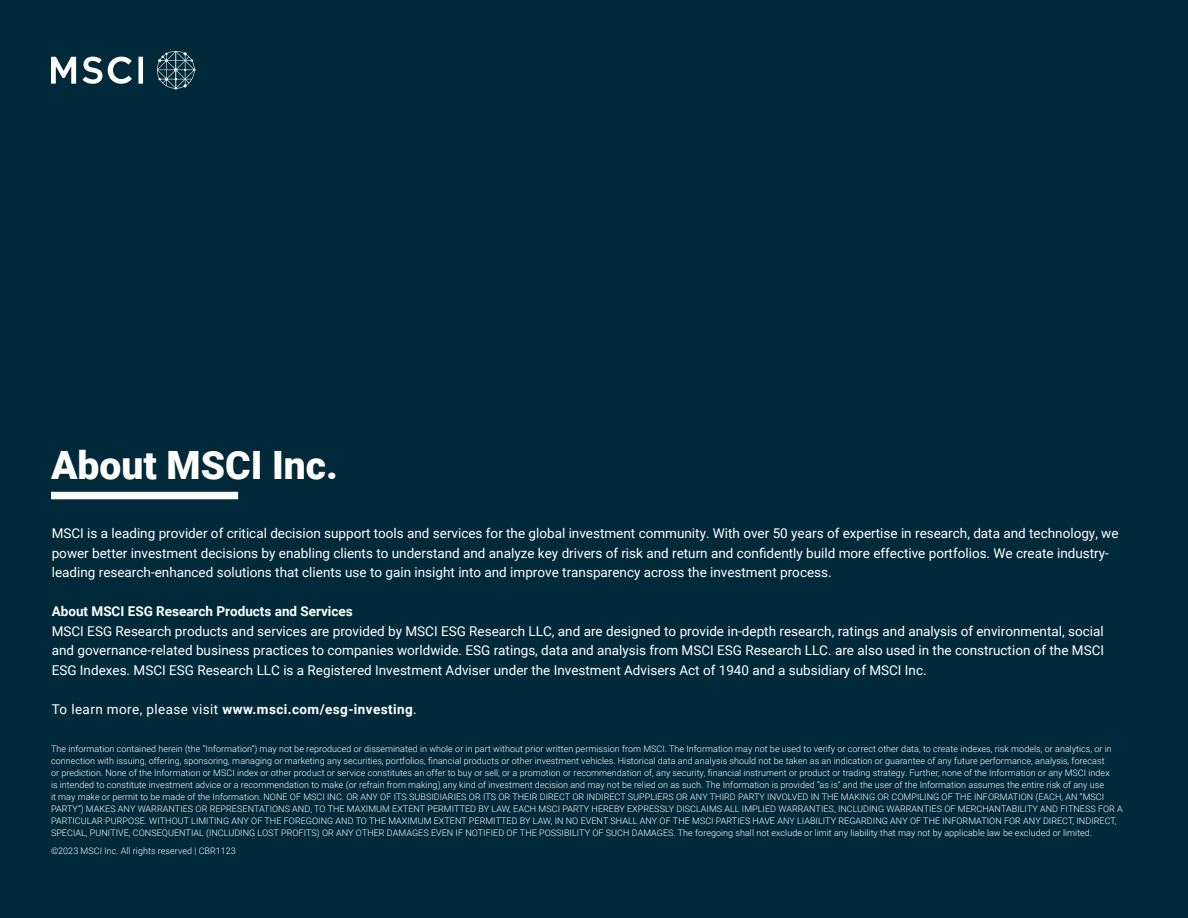
<style>
.page{position:relative;width:1188px;height:918px;background:#002a3a}
.page>*{position:absolute;margin:0;border:0;box-sizing:border-box;transform-origin:0 0}
.t1{font:900 39px "Roboto";color:#fff}
.t2{font:13.5px/19.5px "Roboto";color:#fff}
.t3{font:700 13.5px "Roboto";letter-spacing:.03em;color:#fff}
.t4{font:700 13.5px "Roboto";color:#fff}
.t5{font:300 9px/12px "Roboto";letter-spacing:.005em;color:#fff}
.s1{font-weight:400}
</style>
<div class="page">
<div style="left:51px;top:492px;width:187px;height:7px;background:#fff"></div>
<svg style="left:51px;top:57px;width:25px;height:27px"></svg>
<div style="left:138px;top:57px;width:5px;height:27px;background:#fff"></div>
<svg style="left:83px;top:57px;width:49px;height:27px"></svg>
<svg style="left:157px;top:51px;width:39px;height:39px"></svg>
<h1 class="t1" style="left:51px;top:438px;width:289px">About MSCI Inc.</h1>
<p class="t2" style="left:52px;top:523px;width:1068px">MSCI is a leading provider of critical decision support tools and services for the global investment community. With over 50 years of expertise in research, data and technology, we power better investment decisions by enabling clients to understand and analyze key drivers of risk and return and confidently build more effective portfolios. We create industry&shy;leading research-enhanced solutions that clients use to gain insight into and improve transparency across the investment process.</p>
<h2 class="t4" style="left:52px;top:602px;width:303px">About MSCI ESG Research Products and Services</h2>
<p class="t2" style="left:52px;top:621px;width:1054px;text-align:justify">MSCI ESG Research products and services are provided by MSCI ESG Research LLC, and are designed to provide in-depth research, ratings and analysis of environmental, social and governance-related business practices to companies worldwide. ESG ratings, data and analysis from MSCI ESG Research LLC. are also used in the construction of the MSCI ESG Indexes. MSCI ESG Research LLC is a Registered Investment Adviser under the Investment Advisers Act of 1940 and a subsidiary of MSCI Inc.</p>
<h2 class="t3" style="left:52px;top:699px;width:367px"><span class="s1">To learn more, please visit</span> www.msci.com/esg-investing<span class="s1">.</span></h2>
<p class="t5" style="left:51px;top:742px;width:1073px">The information contained herein (the “Information”) may not be reproduced or disseminated in whole or in part without prior written permission from MSCI. The Information may not be used to verify or correct other data, to create indexes, risk models, or analytics, or in connection with issuing, offering, sponsoring, managing or marketing any securities, portfolios, financial products or other investment vehicles. Historical data and analysis should not be taken as an indication or guarantee of any future performance, analysis, forecast<br>or prediction. None of the Information or MSCI index or other product or service constitutes an offer to buy or sell, or a promotion or recommendation of, any security, financial instrument or product or trading strategy. Further, none of the Information or any MSCI index<br>is intended to constitute investment advice or a recommendation to make (or refrain from making) any kind of investment decision and may not be relied on as such. The Information is provided “as is” and the user of the Information assumes the entire risk of any use<br>it may make or permit to be made of the Information. NONE OF MSCI INC. OR ANY OF ITS SUBSIDIARIES OR ITS OR THEIR DIRECT OR INDIRECT SUPPLIERS OR ANY THIRD PARTY INVOLVED IN THE MAKING OR COMPILING OF THE INFORMATION (EACH, AN “MSCI PARTY”) MAKES ANY WARRANTIES OR REPRESENTATIONS AND, TO THE MAXIMUM EXTENT PERMITTED BY LAW, EACH MSCI PARTY HEREBY EXPRESSLY DISCLAIMS ALL IMPLIED WARRANTIES, INCLUDING WARRANTIES OF MERCHANTABILITY AND FITNESS FOR A PARTICULAR PURPOSE. WITHOUT LIMITING ANY OF THE FOREGOING AND TO THE MAXIMUM EXTENT PERMITTED BY LAW, IN NO EVENT SHALL ANY OF THE MSCI PARTIES HAVE ANY LIABILITY REGARDING ANY OF THE INFORMATION FOR ANY DIRECT, INDIRECT, SPECIAL, PUNITIVE, CONSEQUENTIAL (INCLUDING LOST PROFITS) OR ANY OTHER DAMAGES EVEN IF NOTIFIED OF THE POSSIBILITY OF SUCH DAMAGES. The foregoing shall not exclude or limit any liability that may not by applicable law be excluded or limited.</p>
<p class="t5" style="left:51px;top:844px;width:186px">©2023 MSCI Inc. All rights reserved | CBR1123</p>
</div>
